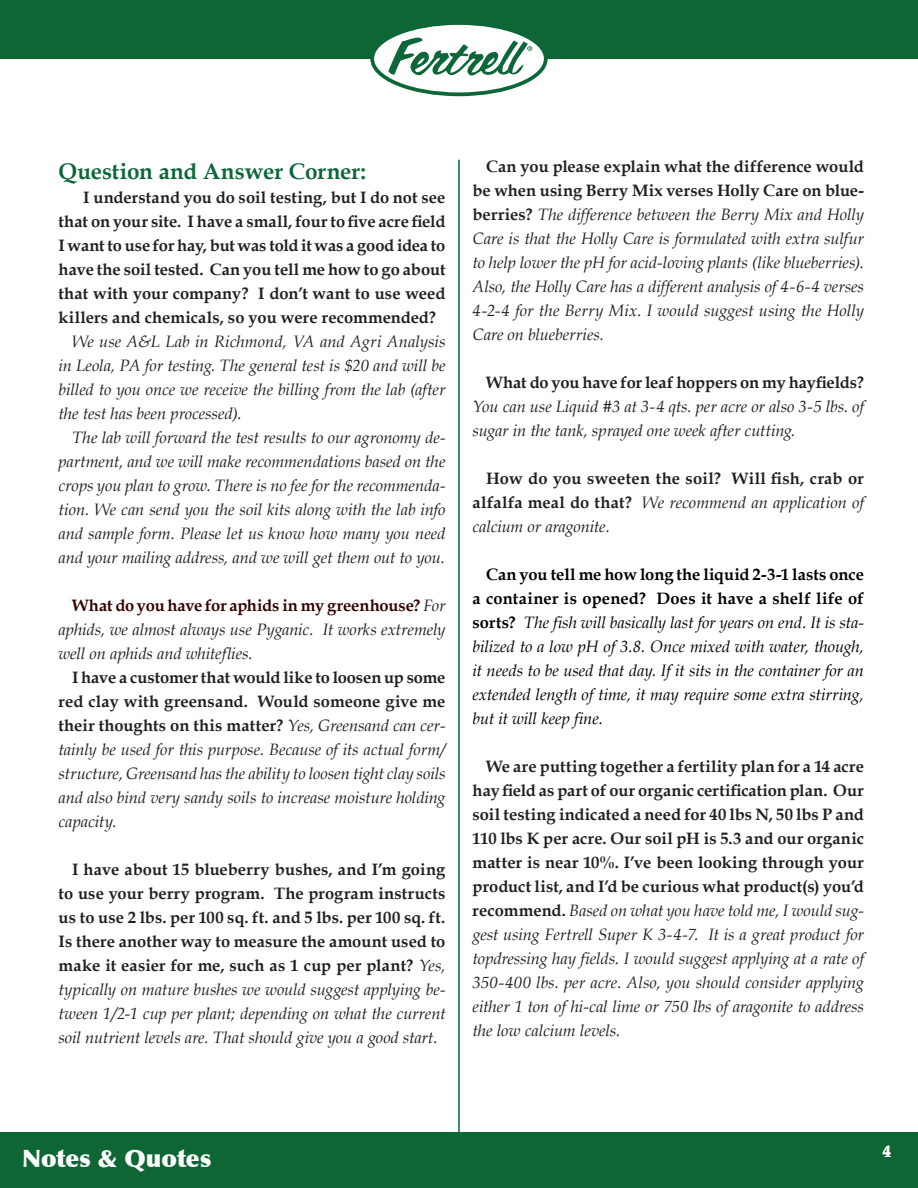
<style>
.page{position:relative;width:918px;height:1188px;background:#fff}
.page>*{position:absolute;margin:0;border:0;box-sizing:border-box;transform-origin:0 0}
.t1{font:900 24px "Optima";color:#fff}
.headings{font:700 22.5px "Book Antiqua";color:#0c6638}
.Body_Indented_Justif{font:italic 16.5px/24px "Book Antiqua";letter-spacing:-.005em;color:#231f20;text-align:justify}
.Body_Indented_Justif-2{font:700 16.5px/24px "Book Antiqua";letter-spacing:.005em;color:#231f20;text-align:justify}
.Body_Indented_Justif-3{font:italic 16.5px/24px "Book Antiqua";letter-spacing:-.005em;color:#000;text-align:justify}
.Menu_items{font:700 16.5px "Book Antiqua";color:#fff}
.s1{font-weight:700;font-style:normal;color:#300}
.s2{font-weight:700;font-style:normal}
.s3{font-weight:400;font-style:italic}
</style>
<div class="page">
<div style="left:0;top:0;width:918px;height:59px;background:#0e6635"></div>
<div style="left:0;top:1132px;width:918px;height:56px;background:#0e6635"></div>
<svg style="left:372px;top:23px;width:174px;height:71px;fill:#fff"></svg>
<div style="left:370px;top:21px;width:178px;height:75px;border:4px solid #0c6638;border-radius:50%"></div>
<svg style="left:388px;top:34px;width:144px;height:49px"></svg>
<hr style="left:459px;top:160px;width:1px;height:1028px;background:#0c6638">
<p class="headings" style="left:58px;top:156px;width:309px">Question and Answer Corner:</p>
<p class="Body_Indented_Justif-2" style="left:58px;top:186px;width:389px;text-indent:25px">I understand you do soil testing, but I do not see that on your site. I have a small, four to five acre field I want to use for hay, but was told it was a good idea to have the soil tested. Can you tell me how to go about that with your company? I don’t want to use weed killers and chemicals, so you were recommended?</p>
<p class="Body_Indented_Justif" style="left:58px;top:329px;width:389px;text-indent:14px">We use A&amp;L Lab in Richmond, VA and Agri Analysis in Leola, PA for testing. The general test is $20 and will be billed to you once we receive the billing from the lab (after the test has been processed).</p>
<p class="Body_Indented_Justif" style="left:58px;top:425px;width:389px;text-indent:14px">The lab will forward the test results to our agronomy de&shy;partment, and we will make recommendations based on the crops you plan to grow. There is no fee for the recommenda&shy;tion. We can send you the soil kits along with the lab info and sample form. Please let us know how many you need and your mailing address, and we will get them out to you.</p>
<p class="Body_Indented_Justif" style="left:58px;top:593px;width:389px;text-indent:14px"><span class="s1">What do you have for aphids in my greenhouse?</span> For aphids, we almost always use Pyganic. It works extremely well on aphids and whiteflies.</p>
<p class="Body_Indented_Justif" style="left:58px;top:665px;width:389px;text-indent:14px"><span class="s2">I have a customer that would like to loosen up some red clay with greensand. Would someone give me their thoughts on this matter?</span> Yes, Greensand can cer&shy;tainly be used for this purpose. Because of its actual form/ structure, Greensand has the ability to loosen tight clay soils and also bind very sandy soils to increase moisture holding capacity.</p>
<p class="Body_Indented_Justif-2" style="left:58px;top:858px;width:389px;text-indent:14px">I have about 15 blueberry bushes, and I’m going to use your berry program. The program instructs us to use 2 lbs. per 100 sq. ft. and 5 lbs. per 100 sq. ft.<br>Is there another way to measure the amount used to make it easier for me, such as 1 cup per plant? <span class="s3">Yes, typically on mature bushes we would suggest applying be&shy;tween 1/2-1 cup per plant; depending on what the current soil nutrient levels are. That should give you a good start.</span></p>
<p class="Body_Indented_Justif" style="left:472px;top:154px;width:393px;text-indent:14px"><span class="s2">Can you please explain what the difference would be when using Berry Mix verses Holly Care on blue&shy;berries?</span> The difference between the Berry Mix and Holly Care is that the Holly Care is formulated with extra sulfur to help lower the pH for acid-loving plants (like blueberries).<br>Also, the Holly Care has a different analysis of 4-6-4 verses 4-2-4 for the Berry Mix. I would suggest using the Holly Care on blueberries.</p>
<p class="Body_Indented_Justif" style="left:472px;top:370px;width:393px;text-indent:14px"><span class="s2">What do you have for leaf hoppers on my hayfields?<br></span>You can use Liquid #3 at 3-4 qts. per acre or also 3-5 lbs. of sugar in the tank, sprayed one week after cutting.</p>
<p class="Body_Indented_Justif-2" style="left:472px;top:466px;width:393px;text-indent:14px">How do you sweeten the soil? Will fish, crab or alfalfa meal do that? <span class="s3">We recommend an application of calcium or aragonite.</span></p>
<p class="Body_Indented_Justif-3" style="left:472px;top:562px;width:393px;text-indent:14px"><span class="s2">Can you tell me how long the liquid 2-3-1 lasts once a container is opened? Does it have a shelf life of sorts?</span> The fish will basically last for years on end. It is sta&shy;bilized to a low pH of 3.8. Once mixed with water, though, it needs to be used that day. If it sits in the container for an extended length of time, it may require some extra stirring, but it will keep fine.</p>
<p class="Body_Indented_Justif-2" style="left:472px;top:754px;width:393px;text-indent:14px">We are putting together a fertility plan for a 14 acre hay field as part of our organic certification plan. Our soil testing indicated a need for 40 lbs N, 50 lbs P and 110 lbs K per acre. Our soil pH is 5.3 and our organic matter is near 10%. I’ve been looking through your product list, and I’d be curious what product(s) you’d recommend. <span class="s3">Based on what you have told me, I would sug&shy;gest using Fertrell Super K 3-4-7. It is a great product for topdressing hay fields. I would suggest applying at a rate of 350-400 lbs. per acre. Also, you should consider applying either 1 ton of hi-cal lime or 750 lbs of aragonite to address the low calcium levels.</span></p>
<p class="t1" style="left:22px;top:1144px;width:191px">Notes &amp; Quotes</p>
<p class="Menu_items" style="left:883px;top:1140px;width:10px">4</p>
</div>
